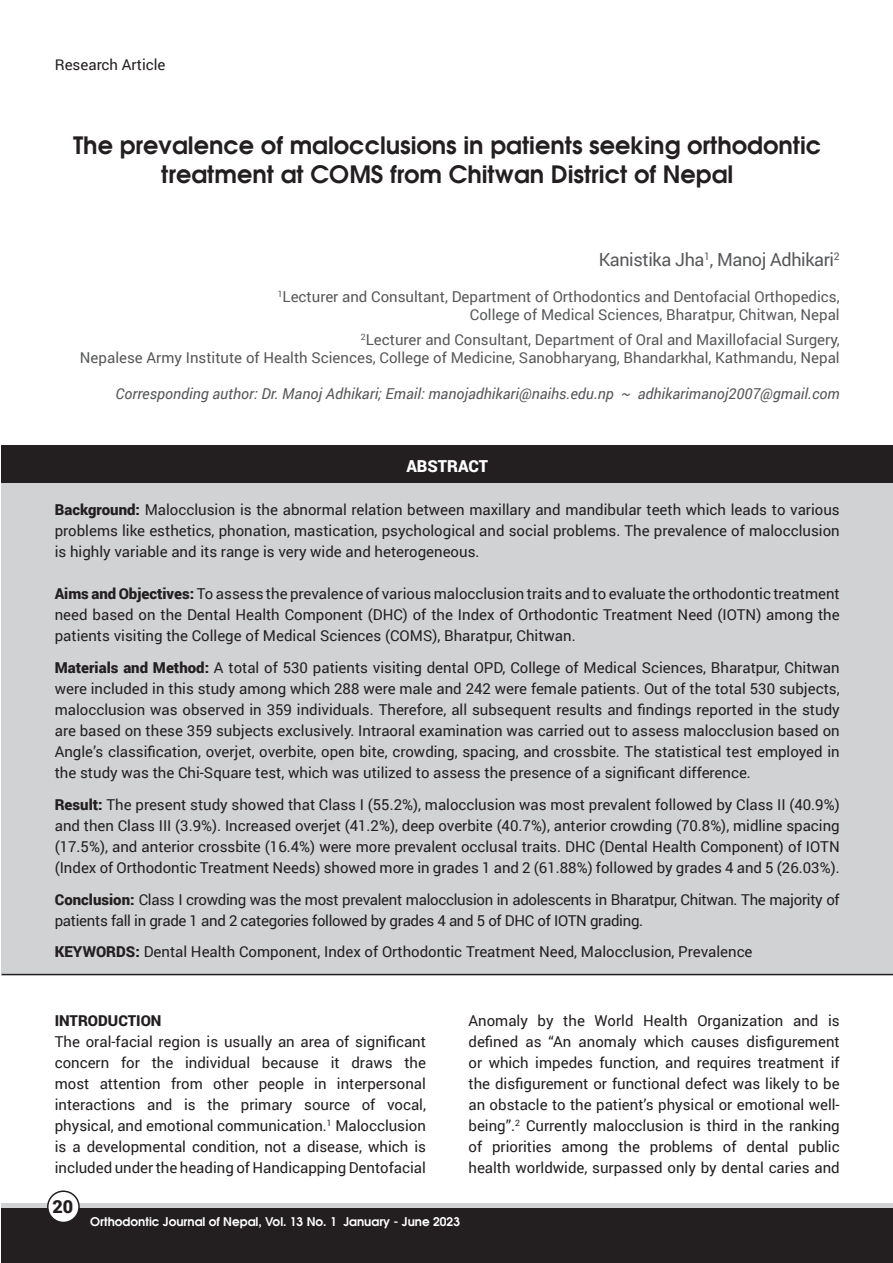
<style>
.page{position:relative;width:893px;height:1263px;background:#fff}
.page>*{position:absolute;margin:0;border:0;box-sizing:border-box;transform-origin:0 0}
.t1{font:24px/28.8px "Avalon";color:#231f20;text-align:center}
.t2{font:18px "Roboto";letter-spacing:-.02em;color:#57585a}
.t3{font:900 18px "Roboto";color:#231f20}
.t4{font:900 16.5px "Roboto";color:#fff}
.t5{font:15px/21px "Roboto";color:#231f20;text-align:justify}
.t6{font:15px "Roboto";color:#57585a}
.t7{font:15px/21px "Roboto";letter-spacing:-.02em;color:#231f20}
.t8{font:italic 15px "Roboto";color:#57585a}
.t9{font:900 15px "Roboto";color:#231f20}
.t10{font:12px "Avalon";color:#fff}
.s1{font-weight:900}
</style>
<div class="page">
<div style="left:2px;top:1203px;width:891px;height:22px;background:linear-gradient(to right,#d1d2d4,#d1d2d4)"></div>
<div style="left:2px;top:1209px;width:891px;height:54px;background:#231f20"></div>
<div style="left:48px;top:1191px;width:31px;height:31px;background:#fff;border-radius:50%"></div>
<div style="left:47px;top:1190px;width:33px;height:33px;border:2px solid #231f20;border-radius:50%"></div>
<div style="left:2px;top:462px;width:891px;height:512px;background:#d1d2d4"></div>
<div style="left:2px;top:445px;width:891px;height:38px;background:#231f20"></div>
<hr style="left:2px;top:974px;width:891px;height:1px;background:#231f20">
<p class="t5" style="left:55px;top:53px;width:112px">Research Article</p>
<p class="t1" style="left:73px;top:130px;width:750px">The prevalence of malocclusions in patients seeking orthodontic treatment at COMS from Chitwan District of Nepal</p>
<p class="t2" style="left:599px;top:247px;width:243px">Kanistika Jha<sup>1</sup>, Manoj Adhikari<sup>2</sup></p>
<p class="t6" style="left:278px;top:286px;width:563px"><sup>1</sup>Lecturer and Consultant, Department of Orthodontics and Dentofacial Orthopedics,</p>
<p class="t6" style="left:470px;top:304px;width:371px">College of Medical Sciences, Bharatpur, Chitwan, Nepal</p>
<p class="t6" style="left:361px;top:329px;width:480px"><sup>2</sup>Lecturer and Consultant, Department of Oral and Maxillofacial Surgery,</p>
<p class="t6" style="left:80px;top:347px;width:761px">Nepalese Army Institute of Health Sciences, College of Medicine, Sanobharyang, Bhandarkhal, Kathmandu, Nepal</p>
<p class="t8" style="left:115px;top:383px;width:726px">Corresponding author: Dr. Manoj Adhikari; Email: manojadhikari@naihs.edu.np ~ adhikarimanoj2007@gmail.com</p>
<p class="t4" style="left:406px;top:455px;width:83px">ABSTRACT</p>
<p class="t5" style="left:55px;top:499px;width:786px"><span class="s1">Background:</span> Malocclusion is the abnormal relation between maxillary and mandibular teeth which leads to various problems like esthetics, phonation, mastication, psychological and social problems. The prevalence of malocclusion is highly variable and its range is very wide and heterogeneous.</p>
<p class="t5" style="left:55px;top:583px;width:786px"><span class="s1">Aims and Objectives:</span> To assess the prevalence of various malocclusion traits and to evaluate the orthodontic treatment need based on the Dental Health Component (DHC) of the Index of Orthodontic Treatment Need (IOTN) among the patients visiting the College of Medical Sciences (COMS), Bharatpur, Chitwan.</p>
<p class="t5" style="left:55px;top:656px;width:786px"><span class="s1">Materials and Method:</span> A total of 530 patients visiting dental OPD, College of Medical Sciences, Bharatpur, Chitwan were included in this study among which 288 were male and 242 were female patients. Out of the total 530 subjects, malocclusion was observed in 359 individuals. Therefore, all subsequent results and findings reported in the study are based on these 359 subjects exclusively. Intraoral examination was carried out to assess malocclusion based on Angle’s classification, overjet, overbite, open bite, crowding, spacing, and crossbite. The statistical test employed in the study was the Chi-Square test, which was utilized to assess the presence of a significant difference.</p>
<p class="t5" style="left:55px;top:793px;width:786px"><span class="s1">Result:</span> The present study showed that Class I (55.2%), malocclusion was most prevalent followed by Class II (40.9%) and then Class III (3.9%). Increased overjet (41.2%), deep overbite (40.7%), anterior crowding (70.8%), midline spacing (17.5%), and anterior crossbite (16.4%) were more prevalent occlusal traits. DHC (Dental Health Component) of IOTN (Index of Orthodontic Treatment Needs) showed more in grades 1 and 2 (61.88%) followed by grades 4 and 5 (26.03%).</p>
<p class="t7" style="left:55px;top:888px;width:786px"><span class="s1">Conclusion:</span> Class I crowding was the most prevalent malocclusion in adolescents in Bharatpur, Chitwan. The majority of patients fall in grade 1 and 2 categories followed by grades 4 and 5 of DHC of IOTN grading.</p>
<p class="t5" style="left:55px;top:941px;width:699px"><span class="s1">KEYWORDS:</span> Dental Health Component, Index of Orthodontic Treatment Need, Malocclusion, Prevalence</p>
<p class="t9" style="left:55px;top:1010px;width:108px">INTRODUCTION</p>
<p class="t5" style="left:55px;top:1030px;width:373px">The oral-facial region is usually an area of significant concern for the individual because it draws the most attention from other people in interpersonal interactions and is the primary source of vocal, physical, and emotional communication.<sup>1</sup> Malocclusion is a developmental condition, not a disease, which is included under the heading of Handicapping Dentofacial</p>
<p class="t5" style="left:468px;top:1009px;width:373px">Anomaly by the World Health Organization and is defined as “An anomaly which causes disfigurement or which impedes function, and requires treatment if the disfigurement or functional defect was likely to be an obstacle to the patient’s physical or emotional well&shy;being”.<sup>2</sup> Currently malocclusion is third in the ranking of priorities among the problems of dental public health worldwide, surpassed only by dental caries and</p>
<p class="t3" style="left:52px;top:1194px;width:22px">20</p>
<p class="t10" style="left:90px;top:1213px;width:371px">Orthodontic Journal of Nepal, Vol. 13 No. 1 January - June 2023</p>
</div>
